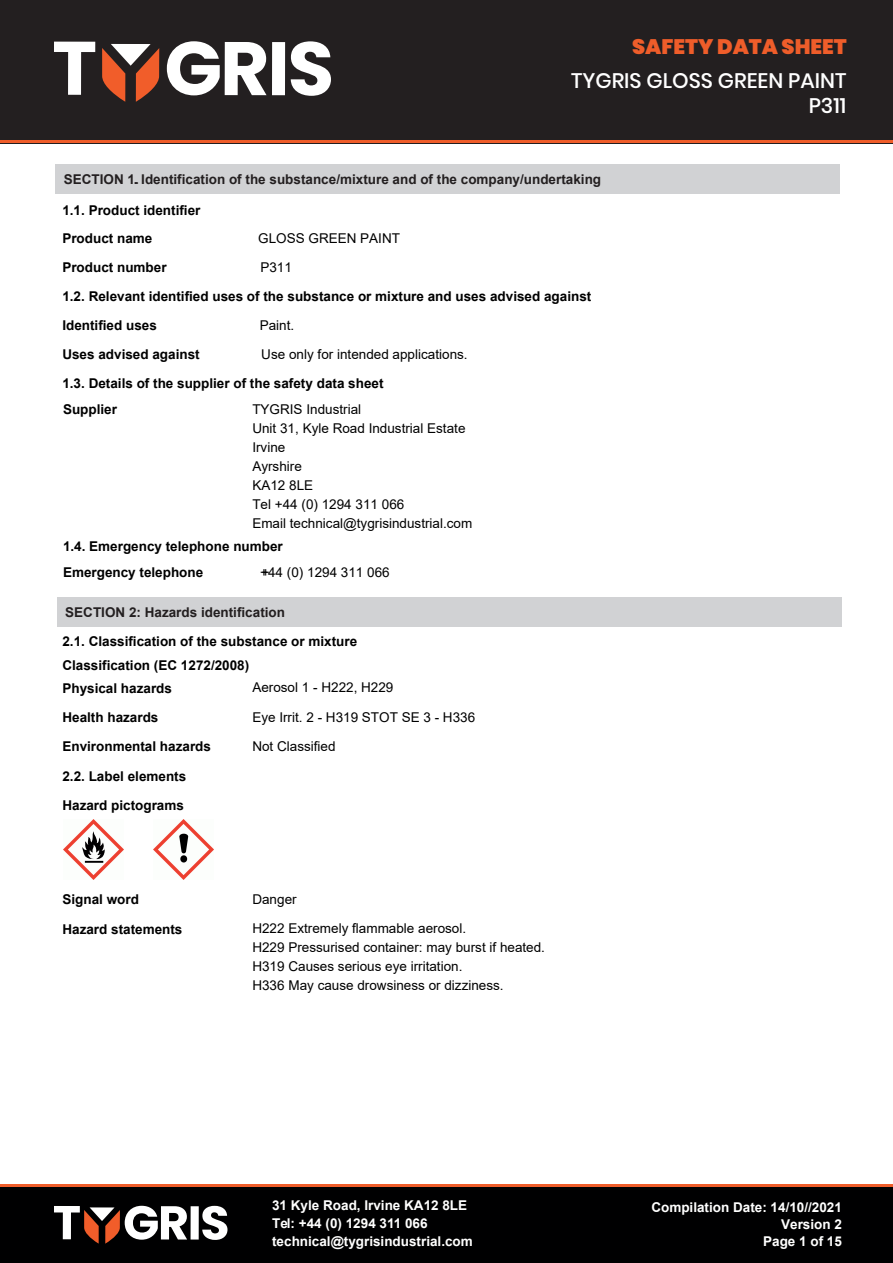
<style>
.page{position:relative;width:893px;height:1263px;background:#fff}
.page>*{position:absolute;margin:0;border:0;box-sizing:border-box;transform-origin:0 0}
.t1{font:500 21px/25.2px "Poppins";color:#fff;text-align:right}
.t2{font:900 21px "Poppins";color:#ef5d2a}
.t3{font:700 13.5px/29.4px "Arial";color:#000}
.t4{font:13.5px/18.9px "Arial";color:#000}
.t5{font:700 13.5px/17px "Arial";color:#fff;text-align:right}
.t6{font:700 13.5px "Arial";color:#231f20}
.t7{font:13.5px "Arial";color:#000}
.s1{font-style:inherit}
.s2{font-weight:400}
</style>
<div class="page">
<div style="left:0;top:1186px;width:893px;height:77px;background:#000001"></div>
<div style="left:0;top:0;width:893px;height:143px;background:#231f20"></div>
<hr style="left:0;top:140px;width:893px;height:3px;background:#ef5d2a">
<hr style="left:0;top:1184px;width:893px;height:2px;background:#ef5d2a">
<svg style="left:54px;top:42px;width:41px;height:53px"></svg>
<svg style="left:167px;top:41px;width:100px;height:54px"></svg>
<div style="left:272px;top:42px;width:13px;height:53px;background:#fff"></div>
<svg style="left:291px;top:41px;width:40px;height:55px"></svg>
<svg style="left:102px;top:44px;width:57px;height:58px"></svg>
<div style="left:191px;top:1206px;width:8px;height:33px;background:#fff"></div>
<svg style="left:202px;top:1206px;width:26px;height:34px"></svg>
<svg style="left:54px;top:1206px;width:133px;height:38px"></svg>
<div style="left:57px;top:597px;width:785px;height:30px;background:#d1d2d4"></div>
<div style="left:55px;top:164px;width:785px;height:29px;background:#d1d2d4"></div>
<img style="left:63px;top:819px;width:60px;height:60px">
<img style="left:153px;top:819px;width:60px;height:60px">
<h1 class="t2" style="left:632px;top:34px;width:216px">SAFETY DATA SHEET</h1>
<h1 class="t1" style="left:571px;top:68px;width:277px">TYGRIS GLOSS GREEN PAINT<br>P311</h1>
<p class="t6" style="left:64px;top:169px;width:539px">SECTION 1.. Identification of the substance/mixture and of the company/undertaking</p>
<p class="t3" style="left:62px;top:195px;width:140px;line-height:29px">1.1. Product identifier<br>Product name</p>
<p class="t7" style="left:258px;top:229px;width:143px">GLOSS <span class="s1">GREEN</span> PAINT</p>
<p class="t3" style="left:62px;top:253px;width:530px;line-height:29px;text-indent:198px"><span class="s2">P3</span><span class="s2">1</span><span class="s2">1<br></span>1.2. Relevant identified uses of the substance or mixture and uses advised against<br>Identified uses</p>
<p class="t3" style="left:62px;top:253px;width:106px">Product number</p>
<p class="t4" style="left:260px;top:316px;width:36px">Paint.</p>
<p class="t3" style="left:62px;top:340px;width:139px">Uses advised against</p>
<p class="t4" style="left:261px;top:345px;width:208px">Use only for intended applications.</p>
<p class="t3" style="left:62px;top:370px;width:323px;line-height:26.4px">1.3. Details of the supplier of the safety data sheet<br>Supplier</p>
<p class="t4" style="left:252px;top:400px;width:221px">TYGRIS Industrial<br>Unit 31, Kyle Road Industrial Estate<br>Irvine<br>Ayrshire<br>KA12 8LE<br>Tel +44 (0) 1294 311 066<br>Email technical@tygrisindustrial.com</p>
<p class="t3" style="left:63px;top:533px;width:221px;line-height:26.4px">1.4. Emergency telephone number<br>Emergency telephone</p>
<p class="t4" style="left:262px;top:563px;width:129px">+44 (0) 1294 311 066</p>
<p class="t6" style="left:65px;top:602px;width:221px">SECTION 2: Hazards identification</p>
<p class="t3" style="left:62px;top:630px;width:296px;line-height:23.4px">2.1. Classification of the substance or mixture<br>Classification (EC 1272/2008)</p>
<p class="t4" style="left:252px;top:673px;width:224px;line-height:29.4px">Aerosol 1 - H222, H229<br>Eye Irrit. 2 - H319 STOT SE 3 - H336<br>Not Classified</p>
<p class="t3" style="left:62px;top:673px;width:150px">Physical hazards<br>Health hazards<br>Environmental hazards<br>2.2. Label elements<br>Hazard pictograms</p>
<p class="t3" style="left:62px;top:885px;width:122px">Signal word<br>Hazard statements</p>
<p class="t4" style="left:252px;top:884px;width:215px;line-height:29.4px">Danger<br>H222 Extremely flammable aerosol.</p>
<p class="t4" style="left:252px;top:937px;width:294px">H229 Pressurised container: may burst if heated.<br>H319 Causes serious eye irritation.<br>H336 May cause drowsiness or dizziness.</p>
<p class="t5" style="left:272px;top:1196px;width:202px;line-height:18px;text-align:left">31 Kyle Road, Irvine KA12 8LE<br>Tel: +44 (0) 1294 311 066 technical@tygrisindustrial.com</p>
<p class="t5" style="left:651px;top:1199px;width:192px">Compilation Date: 14/10//2021<br>Version 2<br>Page 1 of 15</p>
</div>
